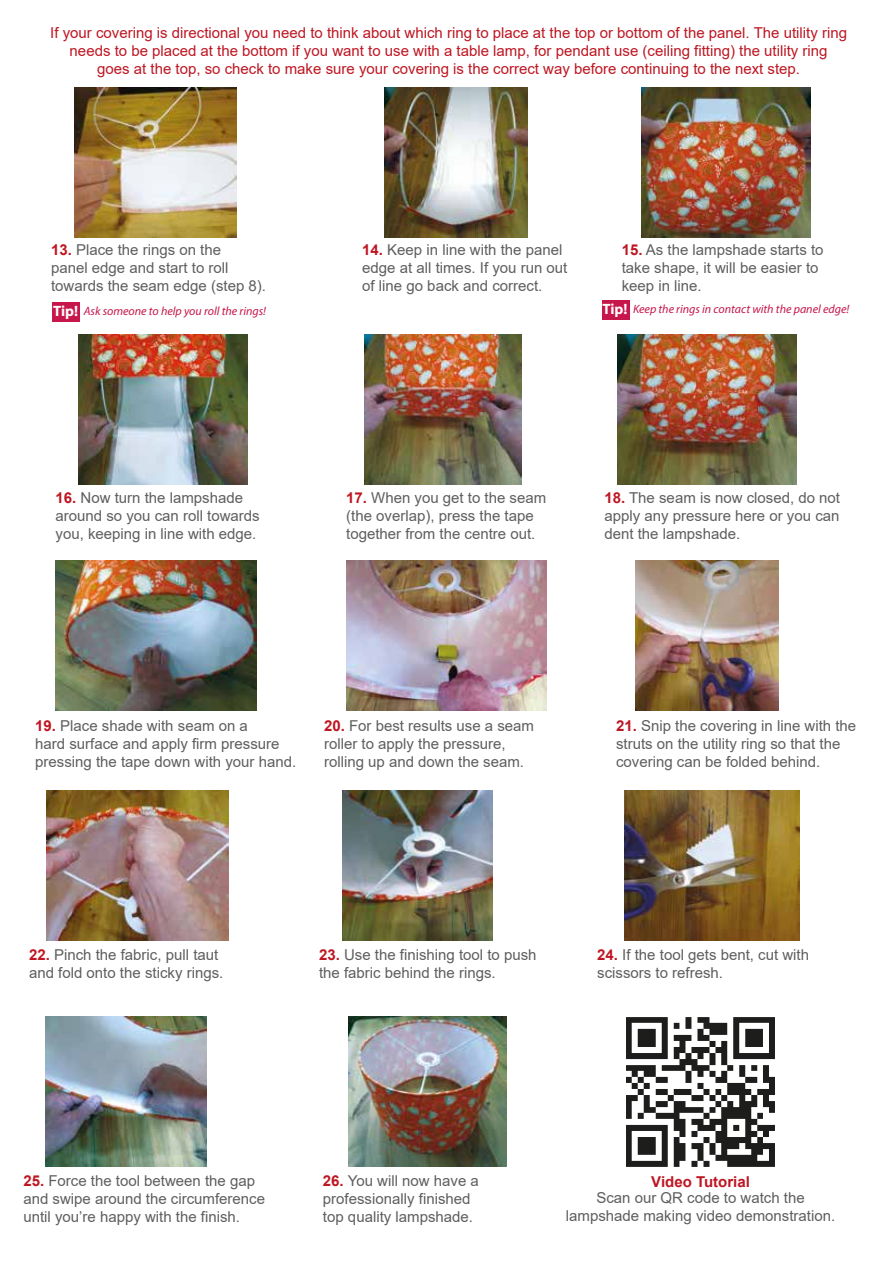
<style>
.page{position:relative;width:893px;height:1263px;background:#fff}
.page>*{position:absolute;margin:0;border:0;box-sizing:border-box;transform-origin:0 0}
.t1{font:15px/18px "Arial";color:#5e5e5e}
.t2{font:15px/18px "Arial";color:#be1622;text-align:center}
.t3{font:700 15px "Arial";color:#be1622}
.t4{font:italic 12px "Myriad Pro";color:#c7164b}
.s1{font-weight:700;color:#be1622}
.s2{font-weight:700;font-style:normal;font-size:15px;color:#fff}
</style>
<div class="page">
<div style="left:53px;top:302px;width:27px;height:20px;background:#c7164b"></div>
<img style="left:55px;top:561px;width:202px;height:150px">
<img style="left:74px;top:87px;width:162px;height:150px">
<img style="left:385px;top:87px;width:143px;height:150px">
<img style="left:641px;top:87px;width:170px;height:150px">
<div style="left:602px;top:300px;width:28px;height:20px;background:#c7164b"></div>
<img style="left:78px;top:335px;width:169px;height:150px">
<img style="left:364px;top:335px;width:158px;height:150px">
<img style="left:346px;top:561px;width:200px;height:150px">
<img style="left:636px;top:561px;width:143px;height:150px">
<img style="left:47px;top:790px;width:181px;height:150px">
<img style="left:343px;top:790px;width:149px;height:150px">
<img style="left:46px;top:1017px;width:161px;height:150px">
<img style="left:625px;top:790px;width:175px;height:150px">
<img style="left:348px;top:1017px;width:159px;height:150px">
<img style="left:618px;top:335px;width:179px;height:150px">
<img style="left:626px;top:1017px;width:149px;height:150px">
<p class="t2" style="left:50px;top:24px;width:798px">If your covering is directional you need to think about which ring to place at the top or bottom of the panel. The utility ring needs to be placed at the bottom if you want to use with a table lamp, for pendant use (ceiling fitting) the utility ring<br>goes at the top, so check to make sure your covering is the correct way before continuing to the next step.</p>
<p class="t1" style="left:51px;top:241px;width:217px"><span class="s1">13.</span> Place the rings on the<br>panel edge and start to roll towards the seam edge (step 8).</p>
<p class="t4" style="left:53px;top:303px;width:214px"><span class="s2">Tip!</span> Ask someone to help you roll the rings!</p>
<p class="t1" style="left:56px;top:489px;width:206px"><span class="s1">16.</span> Now turn the lampshade around so you can roll towards you, keeping in line with edge.</p>
<p class="t1" style="left:362px;top:241px;width:207px"><span class="s1">14.</span> Keep in line with the panel edge at all times. If you run out of line go back and correct.</p>
<p class="t1" style="left:622px;top:241px;width:203px"><span class="s1">15.</span> As the lampshade starts to take shape, it will be easier to keep in line.</p>
<p class="t4" style="left:603px;top:302px;width:248px"><span class="s2">Tip!</span> Keep the rings in contact with the panel edge!</p>
<p class="t1" style="left:346px;top:489px;width:202px"><span class="s1">17.</span> When you get to the seam (the overlap), press the tape together from the centre out.</p>
<p class="t1" style="left:604px;top:489px;width:237px;text-align:justify"><span class="s1">18.</span> The seam is now closed, do not apply any pressure here or you can dent the lampshade.</p>
<p class="t1" style="left:35px;top:717px;width:262px"><span class="s1">19.</span> Place shade with seam on a<br>hard surface and apply firm pressure pressing the tape down with your hand.</p>
<p class="t1" style="left:324px;top:717px;width:212px"><span class="s1">20.</span> For best results use a seam roller to apply the pressure, rolling up and down the seam.</p>
<p class="t1" style="left:616px;top:717px;width:242px"><span class="s1">21.</span> Snip the covering in line with the struts on the utility ring so that the covering can be folded behind.</p>
<p class="t1" style="left:29px;top:945px;width:196px"><span class="s1">22.</span> Pinch the fabric, pull taut and fold onto the sticky rings.</p>
<p class="t1" style="left:319px;top:945px;width:219px"><span class="s1">23.</span> Use the finishing tool to push the fabric behind the rings.</p>
<p class="t1" style="left:597px;top:945px;width:213px"><span class="s1">24.</span> If the tool gets bent, cut with scissors to refresh.</p>
<p class="t1" style="left:23px;top:1172px;width:243px"><span class="s1">25.</span> Force the tool between the gap and swipe around the circumference until you’re happy with the finish.</p>
<p class="t1" style="left:323px;top:1172px;width:157px"><span class="s1">26.</span> You will now have a professionally finished top quality lampshade.</p>
<p class="t3" style="left:651px;top:1171px;width:100px">Video Tutorial</p>
<p class="t1" style="left:566px;top:1189px;width:271px;text-align:center">Scan our QR code to watch the lampshade making video demonstration.</p>
</div>
